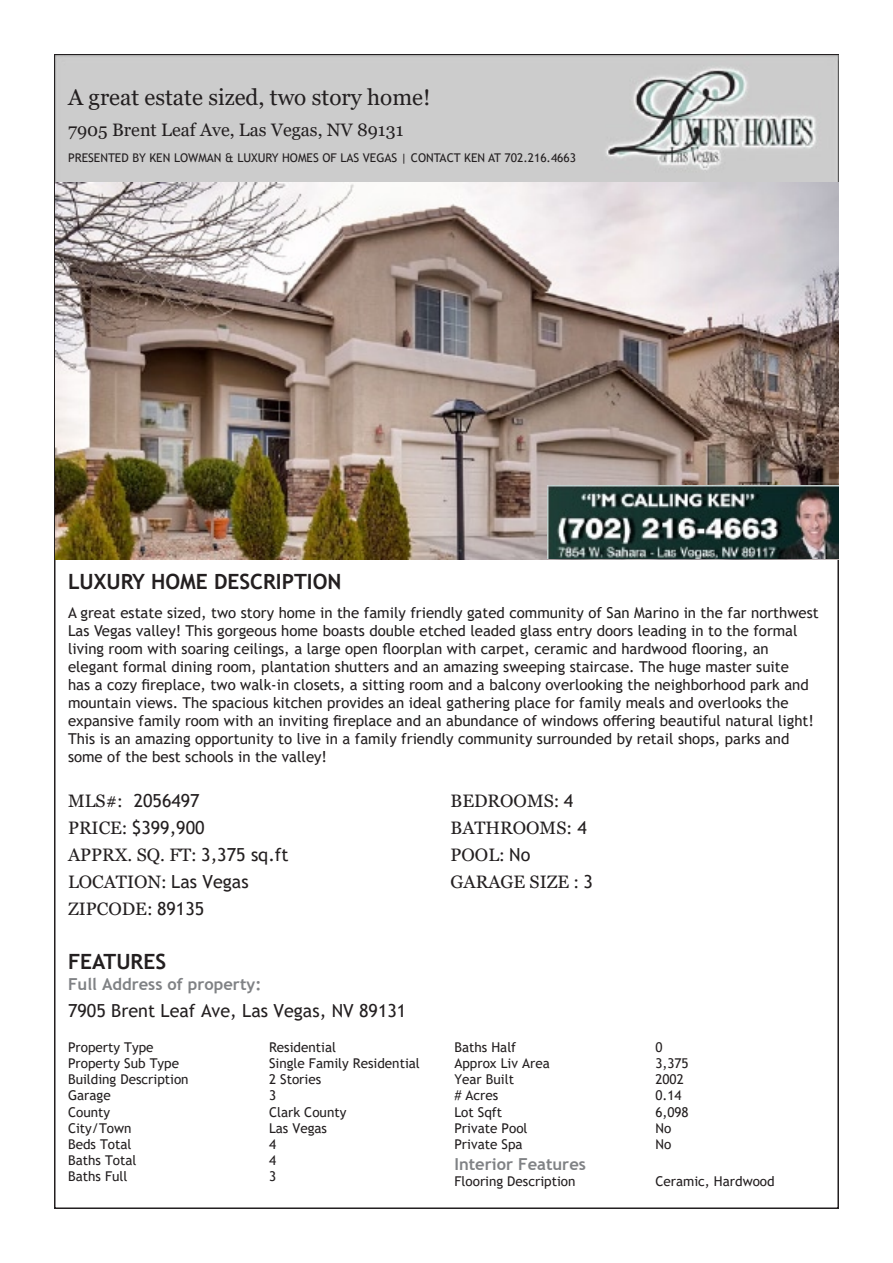
<style>
.page{position:relative;width:893px;height:1263px;background:#fff}
.page>*{position:absolute;margin:0;border:0;box-sizing:border-box;transform-origin:0 0}
.t1{font:22.5px "Georgia";color:#231f20}
.t2{font:700 21px "Trebuchet MS";color:#231f20}
.t3{font:18px "Georgia";color:#231f20}
.t4{font:18px "Trebuchet MS";color:#231f20}
.t5{font:700 16.5px "Trebuchet MS";color:#808285}
.t6{font:15px/18px "Trebuchet MS";color:#231f20}
.t7{font:13.5px "Trebuchet MS";color:#231f20}
.t8{font:12px "Trebuchet MS";color:#231f20}
.s1{font-family:"Georgia"}
.s2{font-family:"Trebuchet MS"}
</style>
<div class="page">
<img style="left:55px;top:56px;width:784px;height:503px">
<img style="left:548px;top:485px;width:291px;height:74px">
<h1 class="t1" style="left:68px;top:83px;width:364px">A great estate sized, two story home!</h1>
<p class="t3" style="left:68px;top:119px;width:337px">7905 Brent Leaf Ave, Las Vegas, NV 89131</p>
<p class="t8" style="left:68px;top:150px;width:510px">Presented by Ken Lowman &amp; Luxury Homes of Las Vegas | Contact Ken at 702.216.4663</p>
<h2 class="t2" style="left:68px;top:568px;width:275px">Luxury Home description</h2>
<p class="t6" style="left:68px;top:604px;width:752px">A great estate sized, two story home in the family friendly gated community of San Marino in the far northwest Las Vegas valley! This gorgeous home boasts double etched leaded glass entry doors leading in to the formal living room with soaring ceilings, a large open floorplan with carpet, ceramic and hardwood flooring, an elegant formal dining room, plantation shutters and an amazing sweeping staircase. The huge master suite<br>has a cozy fireplace, two walk-in closets, a sitting room and a balcony overlooking the neighborhood park and mountain views. The spacious kitchen provides an ideal gathering place for family meals and overlooks the expansive family room with an inviting fireplace and an abundance of windows offering beautiful natural light!<br>This is an amazing opportunity to live in a family friendly community surrounded by retail shops, parks and some of the best schools in the valley!</p>
<p class="t4" style="left:68px;top:790px;width:133px"><span class="s1">MLS#:</span> 2056497</p>
<p class="t3" style="left:451px;top:790px;width:124px">BEDROOMS: <span class="s2">4</span></p>
<p class="t4" style="left:68px;top:817px;width:138px"><span class="s1">PRICE:</span> $399,900</p>
<p class="t3" style="left:451px;top:817px;width:138px">BATHROOMS: <span class="s2">4</span></p>
<p class="t3" style="left:68px;top:844px;width:222px">APPRX. SQ. FT: <span class="s2">3,375 sq.ft</span></p>
<p class="t3" style="left:451px;top:844px;width:81px">POOL: <span class="s2">No</span></p>
<p class="t3" style="left:68px;top:871px;width:182px">LOCATION: <span class="s2">Las Vegas</span></p>
<p class="t3" style="left:451px;top:871px;width:144px">GARAGE SIZE : <span class="s2">3</span></p>
<p class="t3" style="left:68px;top:898px;width:138px">ZIPCODE: <span class="s2">89135</span></p>
<h2 class="t2" style="left:68px;top:949px;width:100px">features</h2>
<p class="t5" style="left:68px;top:974px;width:195px">Full Address of property:</p>
<p class="t4" style="left:68px;top:1000px;width:340px">7905 Brent Leaf Ave, Las Vegas, NV 89131</p>
<p class="t7" style="left:68px;top:1038px;width:87px">Property Type</p>
<p class="t7" style="left:269px;top:1038px;width:69px">Residential</p>
<p class="t7" style="left:68px;top:1055px;width:113px">Property Sub Type</p>
<p class="t7" style="left:269px;top:1055px;width:152px">Single Family Residential</p>
<p class="t7" style="left:68px;top:1071px;width:122px">Building Description</p>
<p class="t7" style="left:269px;top:1071px;width:54px">2 Stories</p>
<p class="t7" style="left:68px;top:1087px;width:44px">Garage</p>
<p class="t7" style="left:269px;top:1087px;width:9px">3</p>
<p class="t7" style="left:68px;top:1103px;width:44px">County</p>
<p class="t7" style="left:269px;top:1103px;width:79px">Clark County</p>
<p class="t7" style="left:68px;top:1119px;width:65px">City/Town</p>
<p class="t7" style="left:269px;top:1119px;width:60px">Las Vegas</p>
<p class="t7" style="left:68px;top:1136px;width:65px">Beds Total</p>
<p class="t7" style="left:269px;top:1136px;width:9px">4</p>
<p class="t7" style="left:68px;top:1152px;width:70px">Baths Total</p>
<p class="t7" style="left:269px;top:1152px;width:9px">4</p>
<p class="t7" style="left:68px;top:1168px;width:61px">Baths Full</p>
<p class="t7" style="left:269px;top:1168px;width:9px">3</p>
<p class="t7" style="left:454px;top:1038px;width:63px">Baths Half</p>
<p class="t7" style="left:655px;top:1038px;width:9px">0</p>
<p class="t7" style="left:454px;top:1055px;width:97px">Approx Liv Area</p>
<p class="t7" style="left:655px;top:1055px;width:35px">3,375</p>
<p class="t7" style="left:454px;top:1071px;width:61px">Year Built</p>
<p class="t7" style="left:655px;top:1071px;width:30px">2002</p>
<p class="t7" style="left:454px;top:1087px;width:45px"># Acres</p>
<p class="t7" style="left:655px;top:1087px;width:28px">0.14</p>
<p class="t7" style="left:454px;top:1103px;width:49px">Lot Sqft</p>
<p class="t7" style="left:655px;top:1103px;width:35px">6,098</p>
<p class="t7" style="left:454px;top:1119px;width:75px">Private Pool</p>
<p class="t7" style="left:655px;top:1119px;width:17px">N o</p>
<p class="t7" style="left:454px;top:1136px;width:70px">Private Spa</p>
<p class="t7" style="left:655px;top:1136px;width:17px">N o</p>
<p class="t5" style="left:454px;top:1154px;width:133px">Interior Features</p>
<p class="t7" style="left:454px;top:1173px;width:123px">Flooring Description</p>
<p class="t7" style="left:655px;top:1173px;width:121px">Ceramic, Hardwood</p>
</div>
